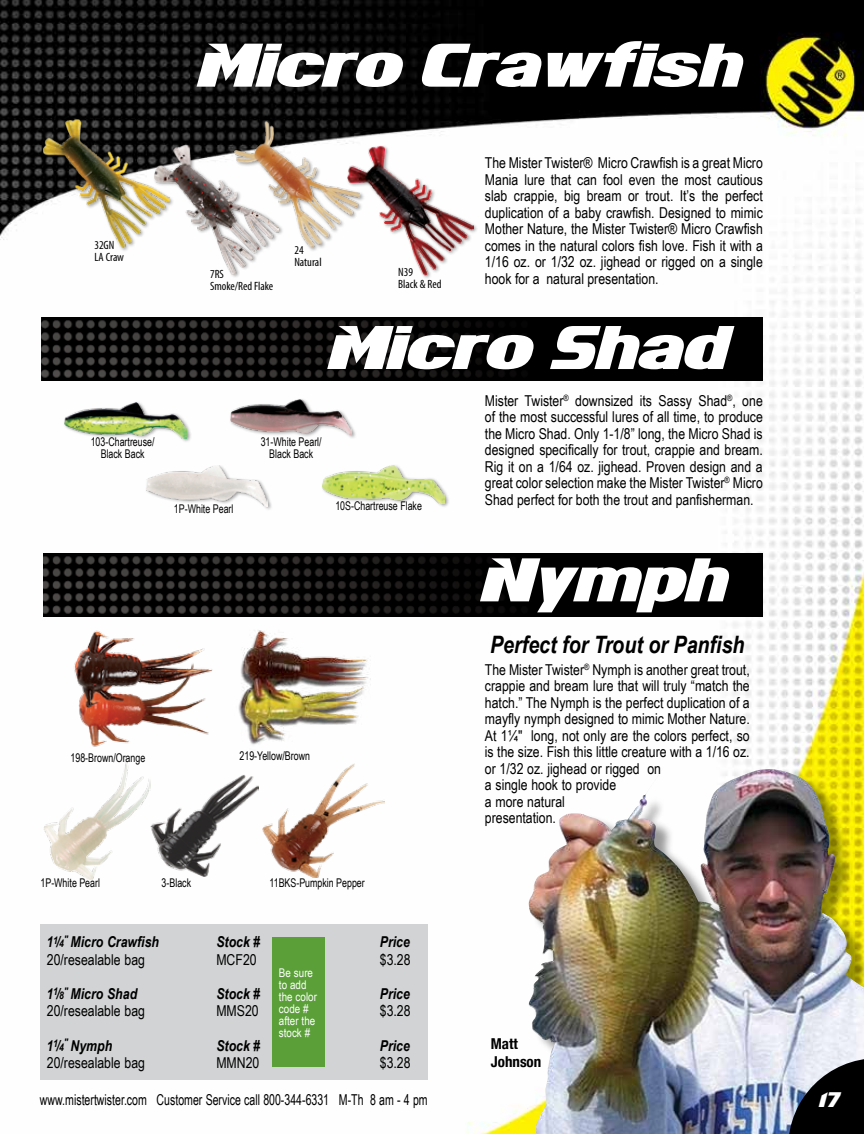
<style>
.page{position:relative;width:864px;height:1134px;background:#fff}
.page>*{position:absolute;margin:0;border:0;box-sizing:border-box;transform-origin:0 0}
.t1{font:61.5px "Infinite Justice";color:#fff}
.t2{font:italic 700 24px "Arial Narrow";color:#000}
.t3{font:21px "Infinite Justice";color:#fff}
.t4{font:15px/16.5px "Arial Narrow";color:#000;text-align:justify}
.t5{font:15px "Arial Narrow";color:#000;scale:.86 1}
.t6{font:italic 700 15px "Arial Narrow";color:#000;scale:.94 1}
.t7{font:italic 700 15px "Arial Narrow";color:#000}
.t8{font:700 condensed 15px/18px "Helvetica Neue";color:#000}
.t9{font:12px/12px "Arial Narrow";color:#000;text-align:center;scale:.9 1}
.t10{font:condensed 12px/12px "Myriad Pro";color:#000}
.t11{font:12px/12px "Arial Narrow";color:#fff}
.s1{font-size:10.5px}
</style>
<div class="page">
<img style="left:0;top:0;width:864px;height:1134px">
<img style="left:235px;top:623px;width:148px;height:128px">
<div style="left:145px;top:465px;width:128px;height:47px;background:#fefefe"></div>
<img style="left:146px;top:466px;width:122px;height:40px">
<div style="left:229px;top:398px;width:128px;height:42px;background:#000;opacity:.4"></div>
<img style="left:230px;top:400px;width:122px;height:35px">
<img style="left:151px;top:774px;width:107px;height:103px">
<img style="left:528px;top:759px;width:336px;height:375px">
<img style="left:263px;top:763px;width:121px;height:115px">
<div style="left:64px;top:401px;width:128px;height:43px;background:#000;opacity:.4"></div>
<img style="left:65px;top:402px;width:122px;height:36px">
<img style="left:65px;top:623px;width:159px;height:130px">
<div style="left:322px;top:464px;width:128px;height:45px;background:#000;opacity:.4"></div>
<img style="left:323px;top:465px;width:121px;height:38px">
<img style="left:43px;top:760px;width:107px;height:119px">
<svg style="left:788px;top:1058px;width:76px;height:76px;background:#3e4045"></svg>
<img style="left:42px;top:317px;width:721px;height:63px">
<img style="left:43px;top:554px;width:720px;height:63px">
<div style="left:42px;top:118px;width:132px;height:135px;background:#000;opacity:.4"></div>
<img style="left:43px;top:118px;width:126px;height:130px">
<div style="left:233px;top:120px;width:132px;height:132px;background:#000;opacity:.4"></div>
<img style="left:234px;top:121px;width:126px;height:126px">
<div style="left:153px;top:144px;width:131px;height:135px;background:#000;opacity:.4"></div>
<img style="left:154px;top:145px;width:124px;height:129px">
<div style="left:346px;top:145px;width:132px;height:135px;background:#fefefe"></div>
<img style="left:347px;top:145px;width:126px;height:130px">
<div style="left:40px;top:924px;width:388px;height:156px;background:#d1d3d4"></div>
<div style="left:272px;top:937px;width:53px;height:130px;background:#5a9f38"></div>
<h1 class="t1" style="left:195px;top:32px;width:546px">Micro Crawfish</h1>
<p class="t10" style="left:94px;top:239px;width:31px">32GN<br>LA Craw</p>
<p class="t9" style="left:91px;top:435px;width:73px">103-Chartreuse/<br>Black Back</p>
<p class="t10" style="left:210px;top:268px;width:65px">7RS<br>Smoke/Red Flake</p>
<p class="t10" style="left:294px;top:244px;width:29px">24<br>Natural</p>
<p class="t10" style="left:398px;top:266px;width:45px">N39<br>Black &amp; Red</p>
<p class="t4" style="left:485px;top:154px;width:279px">The Mister Twister® Micro Crawfish is a great Micro Mania lure that can fool even the most cautious slab crappie, big bream or trout. It’s the perfect duplication of a baby crawfish. Designed to mimic Mother Nature, the Mister Twister® Micro Crawfish comes in the natural colors fish love. Fish it with a 1/16 oz. or 1/32 oz. jighead or rigged on a single hook for a natural presentation.</p>
<h1 class="t1" style="left:325px;top:315px;width:401px">Micro Shad</h1>
<p class="t9" style="left:174px;top:503px;width:68px">1P-White Pearl</p>
<p class="t9" style="left:261px;top:435px;width:69px">31-White Pearl/<br>Black Back</p>
<p class="t9" style="left:335px;top:499px;width:98px">10S-Chartreuse Flake</p>
<p class="t4" style="left:485px;top:391px;width:279px">Mister Twister<sup>®</sup> downsized its Sassy Shad<sup>®</sup>, one of the most successful lures of all time, to produce the Micro Shad. Only 1-1/8” long, the Micro Shad is designed specifically for trout, crappie and bream.<br>Rig it on a 1/64 oz. jighead. Proven design and a great color selection make the Mister Twister<sup>®</sup> Micro Shad perfect for both the trout and panfisherman.</p>
<h1 class="t1" style="left:478px;top:547px;width:248px">Nymph</h1>
<h2 class="t2" style="left:490px;top:626px;width:256px">Perfect for Trout or Panfish</h2>
<p class="t9" style="left:71px;top:751px;width:85px">198-Brown/Orange</p>
<p class="t9" style="left:240px;top:749px;width:80px">219-Yellow/Brown</p>
<p class="t9" style="left:41px;top:876px;width:68px">1P-White Pearl</p>
<p class="t9" style="left:162px;top:876px;width:34px">3-Black</p>
<p class="t9" style="left:269px;top:876px;width:107px">11BKS-Pumpkin Pepper</p>
<p class="t6" style="left:47px;top:931px;width:121px">1<sup>1</sup>/<span class="s1">4</span><sup>"</sup> Micro Crawfish</p>
<p class="t7" style="left:216px;top:931px;width:46px">Stock #</p>
<p class="t7" style="left:380px;top:931px;width:32px">Price</p>
<p class="t4" style="left:47px;top:950px;width:100px">20/resealable bag</p>
<p class="t4" style="left:216px;top:950px;width:42px">MCF20</p>
<p class="t4" style="left:380px;top:950px;width:32px">$3.28</p>
<p class="t6" style="left:47px;top:982px;width:98px">1<sup>1</sup>/<span class="s1">8</span><sup>"</sup> Micro Shad</p>
<p class="t7" style="left:216px;top:982px;width:46px">Stock #</p>
<p class="t7" style="left:380px;top:982px;width:32px">Price</p>
<p class="t4" style="left:47px;top:1002px;width:100px">20/resealable bag</p>
<p class="t4" style="left:216px;top:1002px;width:44px">MMS20</p>
<p class="t4" style="left:380px;top:1002px;width:32px">$3.28</p>
<p class="t6" style="left:47px;top:1034px;width:71px">1<sup>1</sup>/<span class="s1">4</span><sup>"</sup> Nymph</p>
<p class="t7" style="left:216px;top:1034px;width:46px">Stock #</p>
<p class="t7" style="left:380px;top:1034px;width:32px">Price</p>
<p class="t4" style="left:47px;top:1054px;width:100px">20/resealable bag</p>
<p class="t4" style="left:216px;top:1054px;width:45px">MMN20</p>
<p class="t4" style="left:380px;top:1054px;width:32px">$3.28</p>
<p class="t11" style="left:279px;top:966px;width:40px">Be sure to add the color code # after the stock #</p>
<p class="t5" style="left:40px;top:1089px;width:452px">www.mistertwister.com Customer Service call 800-344-6331 M-Th 8 am - 4 pm</p>
<p class="t4" style="left:485px;top:661px;width:266px;text-align:left">The Mister Twister<sup>®</sup> Nymph is another great trout, crappie and bream lure that will truly “match the hatch.” The Nymph is the perfect duplication of a mayfly nymph designed to mimic Mother Nature.<br>At 1¼" long, not only are the colors perfect, so is the size. Fish this little creature with a 1/16 oz. or 1/32 oz. jighead or rigged on<br>a single hook to provide<br>a more natural<br>presentation.</p>
<p class="t8" style="left:491px;top:1034px;width:52px">Matt<br>Johnson</p>
<h3 class="t3" style="left:818px;top:1089px;width:21px">17</h3>
</div>
